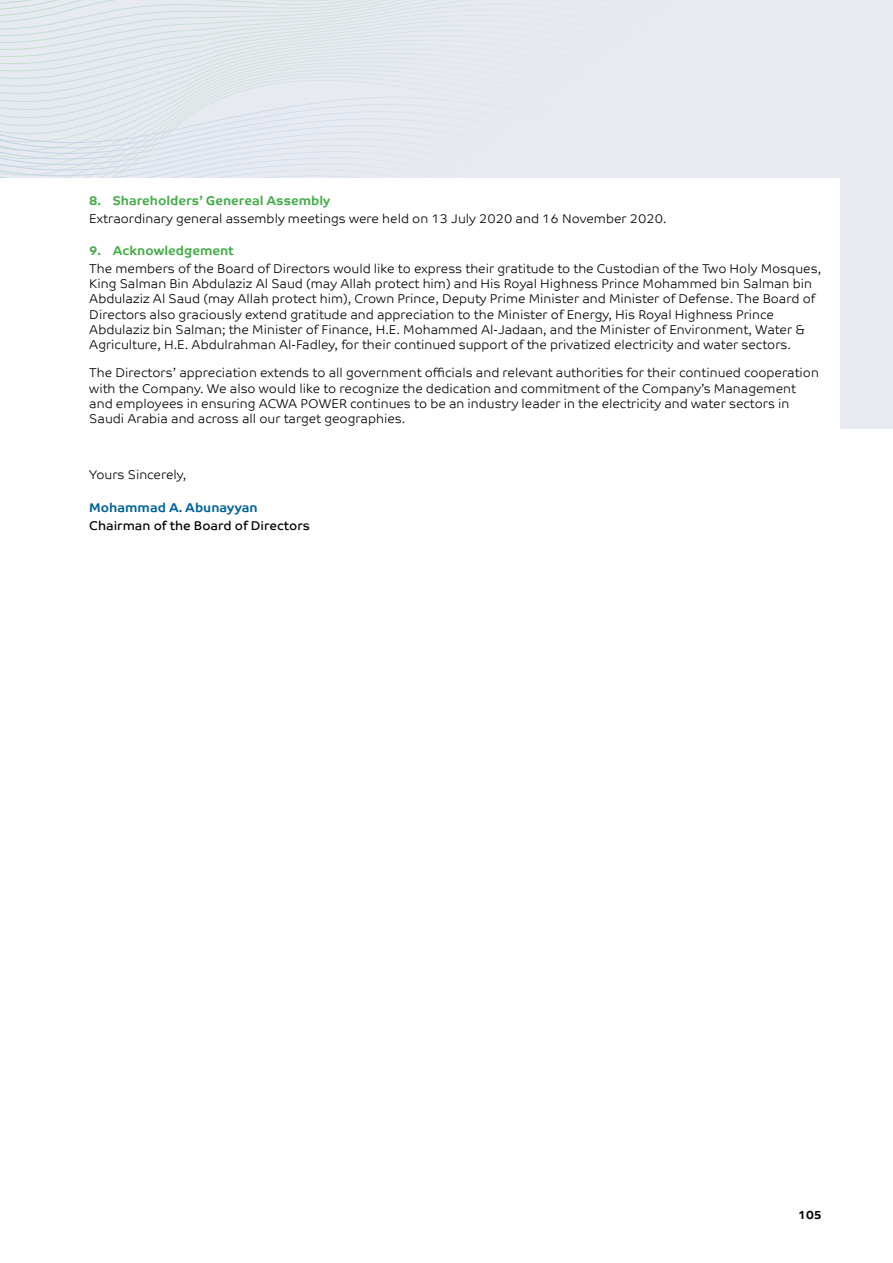
<style>
.page{position:relative;width:893px;height:1263px;background:#fff}
.page>*{position:absolute;margin:0;border:0;box-sizing:border-box;transform-origin:0 0}
.t1{font:300 12.75px/15.3px "Co Text";color:#000}
.t2{font:700 12.75px "Co Text";color:#43ac48}
.t3{font:12.75px "Co Text";color:#000}
.t4{font:700 12.75px "Co Text";color:#00639c}
.t5{font:700 12px "Co Text";color:#000}
</style>
<div class="page">
<svg style="left:0;top:0;width:893px;height:14px;background:#e4e8ee"></svg>
<svg style="left:0;top:14px;width:893px;height:69px;background:#e4e8ee"></svg>
<svg style="left:0;top:83px;width:893px;height:346px;background:#e5e9f0"></svg>
<div style="left:0;top:179px;width:839px;height:482px;background:#fff"></div>
<p class="t2" style="left:89px;top:193px;width:243px">8. Shareholders’ Genereal Assembly</p>
<p class="t1" style="left:89px;top:211px;width:579px">Extraordinary general assembly meetings were held on 13 July 2020 and 16 November 2020.</p>
<p class="t2" style="left:89px;top:244px;width:146px">9. Acknowledgement</p>
<p class="t1" style="left:89px;top:261px;width:733px">The members of the Board of Directors would like to express their gratitude to the Custodian of the Two Holy Mosques, King Salman Bin Abdulaziz Al Saud (may Allah protect him) and His Royal Highness Prince Mohammed bin Salman bin Abdulaziz Al Saud (may Allah protect him), Crown Prince, Deputy Prime Minister and Minister of Defense. The Board of Directors also graciously extend gratitude and appreciation to the Minister of Energy, His Royal Highness Prince Abdulaziz bin Salman; the Minister of Finance, H.E. Mohammed Al-Jadaan, and the Minister of Environment, Water &amp; Agriculture, H.E. Abdulrahman Al-Fadley, for their continued support of the privatized electricity and water sectors.</p>
<p class="t1" style="left:89px;top:365px;width:731px">The Directors’ appreciation extends to all government officials and relevant authorities for their continued cooperation with the Company. We also would like to recognize the dedication and commitment of the Company’s Management and employees in ensuring ACWA POWER continues to be an industry leader in the electricity and water sectors in Saudi Arabia and across all our target geographies.</p>
<p class="t1" style="left:89px;top:467px;width:99px">Yours Sincerely,</p>
<p class="t4" style="left:89px;top:500px;width:170px">Mohammad A. Abunayyan</p>
<p class="t3" style="left:89px;top:518px;width:222px">Chairman of the Board of Directors</p>
<p class="t5" style="left:798px;top:1207px;width:25px">105</p>
</div>
